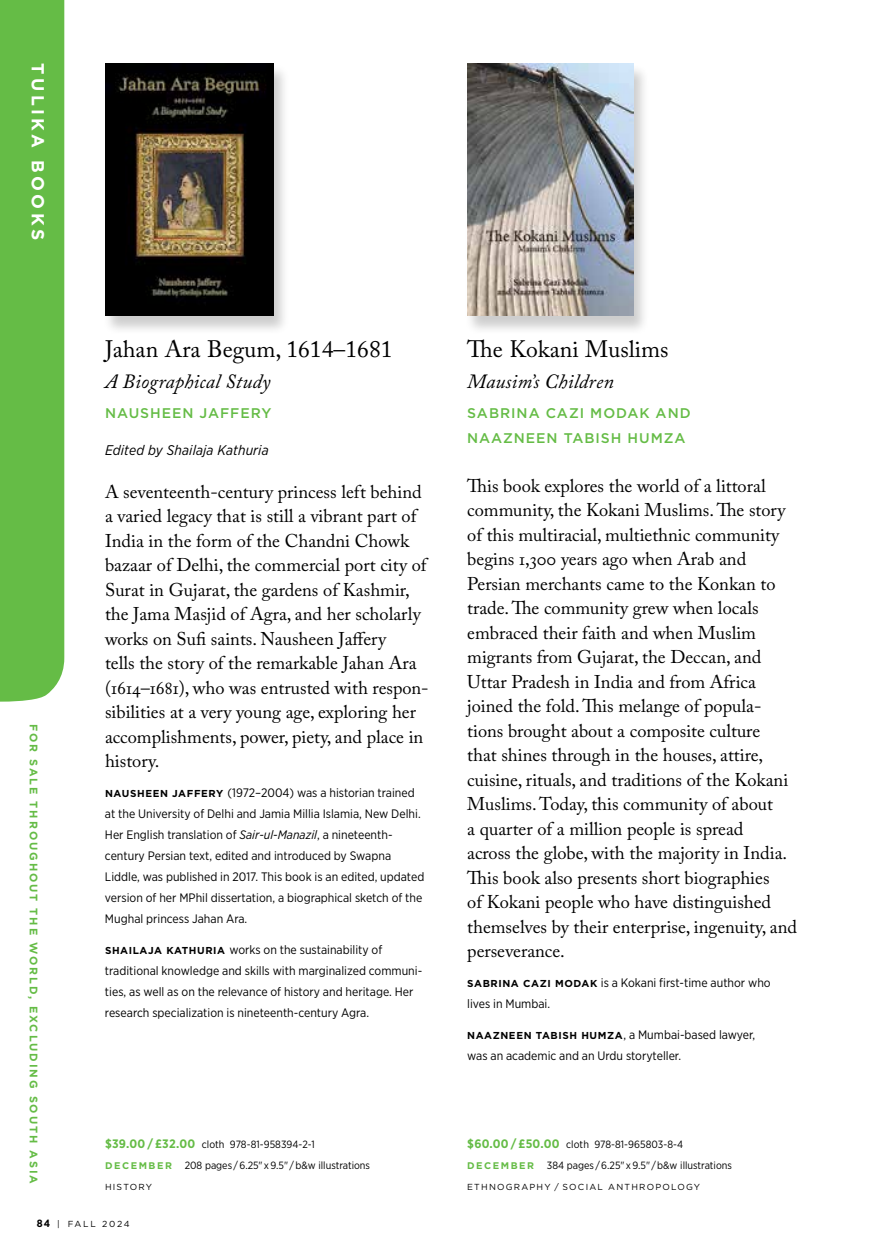
<style>
.page{position:relative;width:882px;height:1260px;background:#fff}
.page>*{position:absolute;margin:0;border:0;box-sizing:border-box;transform-origin:0 0}
.t1{font:23.62px "Adobe Caslon Pro";color:#000}
.t2{font:italic 20.12px "Adobe Caslon Pro";letter-spacing:.01em;color:#000}
.t3{font:18.38px/24.5px "Adobe Caslon Pro";color:#000}
.t4{font:700 17.5px "Gotham";letter-spacing:.2em;color:#fff}
.t5{font:500 14px/24.5px "Gotham";letter-spacing:.07em;color:#65bc46}
.t6{font:italic 14px "Gotham Narrow";letter-spacing:.01em;color:#000}
.t7{font:12.25px/21px "Gotham Narrow";color:#000}
.t8{font:700 10.85px "Gotham";letter-spacing:.18em;color:#65bc46}
.t9{font:10.5px/21px "Gotham Narrow";color:#000}
.t10{font:8.75px "Gotham";letter-spacing:.14em;color:#000}
.t11{font:8.75px "Gotham";letter-spacing:.195em;color:#000}
.s1{font-family:"Gotham";font-weight:700;font-size:10.15px}
.s2{font-style:italic}
.s3{font-weight:700;font-size:12.25px;color:#65bc46}
.s4{font-family:"Gotham";font-weight:700;font-size:9.62px;color:#65bc46}
.s5{font-family:"Gotham Narrow";font-weight:700;font-size:10.5px}
</style>
<div class="page">
<div style="left:103px;top:64px;width:187px;height:272px;background:#000;opacity:.2"></div>
<img style="left:105px;top:63px;width:168px;height:252px">
<div style="left:465px;top:64px;width:185px;height:272px;background:#000;opacity:.2"></div>
<img style="left:467px;top:63px;width:166px;height:252px">
<div style="left:0;top:0;width:64px;height:702px;background:#65bc46"></div>
<p class="t4" style="left:50px;top:63px;width:178px;rotate:90deg">TULIKA BOOKS</p>
<p class="t8" style="left:41px;top:724px;width:462px;rotate:90deg">FOR SALE THROUGHOUT THE WORLD, EXCLUDING SOUTH ASIA</p>
<p class="t1" style="left:105px;top:335px;width:289px">Jahan Ara Begum, 1614–1681</p>
<p class="t2" style="left:105px;top:369px;width:167px">A Biographical Study</p>
<p class="t5" style="left:105px;top:401px;width:168px">NAUSHEEN JAFFERY</p>
<p class="t6" style="left:105px;top:441px;width:165px">Edited by Shailaja Kathuria</p>
<p class="t3" style="left:105px;top:479px;width:325px">A seventeenth-century princess left behind a varied legacy that is still a vibrant part of India in the form of the Chandni Chowk bazaar of Delhi, the commercial port city of Surat in Gujarat, the gardens of Kashmir, the Jama Masjid of Agra, and her scholarly works on Sufi saints. Nausheen Jaffery<br>tells the story of the remarkable Jahan Ara (1614–1681), who was entrusted with respon&shy;sibilities at a very young age, exploring her accomplishments, power, piety, and place in history.</p>
<p class="t7" style="left:105px;top:782px;width:321px"><span class="s1">NAUSHEEN JAFFERY</span> (1972–2004) was a historian trained at the University of Delhi and Jamia Millia Islamia, New Delhi.<br>Her English translation of <span class="s2">Sair-ul-Manazil</span>, a nineteenth&shy;century Persian text, edited and introduced by Swapna Liddle, was published in 2017. This book is an edited, updated version of her MPhil dissertation, a biographical sketch of the Mughal princess Jahan Ara.</p>
<p class="t7" style="left:105px;top:939px;width:319px"><span class="s1">SHAILAJA KATHURIA</span> works on the sustainability of traditional knowledge and skills with marginalized communi&shy;ties, as well as on the relevance of history and heritage. Her research specialization is nineteenth-century Agra.</p>
<p class="t9" style="left:105px;top:1134px;width:267px"><span class="s3">$39.00 / £32.00</span> cloth 978-81-958394-2-1<br><span class="s4">D E C E M B E R</span> 208 pages / 6.25" x 9.5" / b&amp;w illustrations</p>
<p class="t10" style="left:105px;top:1181px;width:49px">HISTORY</p>
<p class="t11" style="left:37px;top:1218px;width:94px"><span class="s5">84</span> | FALL 2024</p>
<p class="t1" style="left:467px;top:335px;width:203px">The Kokani Muslims</p>
<p class="t2" style="left:467px;top:369px;width:148px">Mausim’s Children</p>
<p class="t5" style="left:467px;top:401px;width:225px">SABRINA CAZI MODAK AND<br>NAAZNEEN TABISH HUMZA</p>
<p class="t3" style="left:467px;top:473px;width:331px">This book explores the world of a littoral community, the Kokani Muslims. The story of this multiracial, multiethnic community begins 1,300 years ago when Arab and Persian merchants came to the Konkan to trade. The community grew when locals embraced their faith and when Muslim migrants from Gujarat, the Deccan, and Uttar Pradesh in India and from Africa joined the fold. This melange of popula&shy;tions brought about a composite culture<br>that shines through in the houses, attire, cuisine, rituals, and traditions of the Kokani Muslims. Today, this community of about<br>a quarter of a million people is spread<br>across the globe, with the majority in India.<br>This book also presents short biographies<br>of Kokani people who have distinguished themselves by their enterprise, ingenuity, and perseverance.</p>
<p class="t7" style="left:467px;top:972px;width:305px"><span class="s1">SABRINA CAZI MODAK</span> is a Kokani first-time author who lives in Mumbai.</p>
<p class="t7" style="left:467px;top:1024px;width:290px"><span class="s1">NAAZNEEN TABISH HUMZA</span>, a Mumbai-based lawyer, was an academic and an Urdu storyteller.</p>
<p class="t9" style="left:467px;top:1134px;width:266px"><span class="s3">$60.00 / £50.00</span> cloth 978-81-965803-8-4<br><span class="s4">D E C E M B E R</span> 384 pages / 6.25" x 9.5" / b&amp;w illustrations</p>
<p class="t10" style="left:467px;top:1181px;width:234px">ETHNOGRAPHY / SOCIAL ANTHROPOLOGY</p>
</div>
